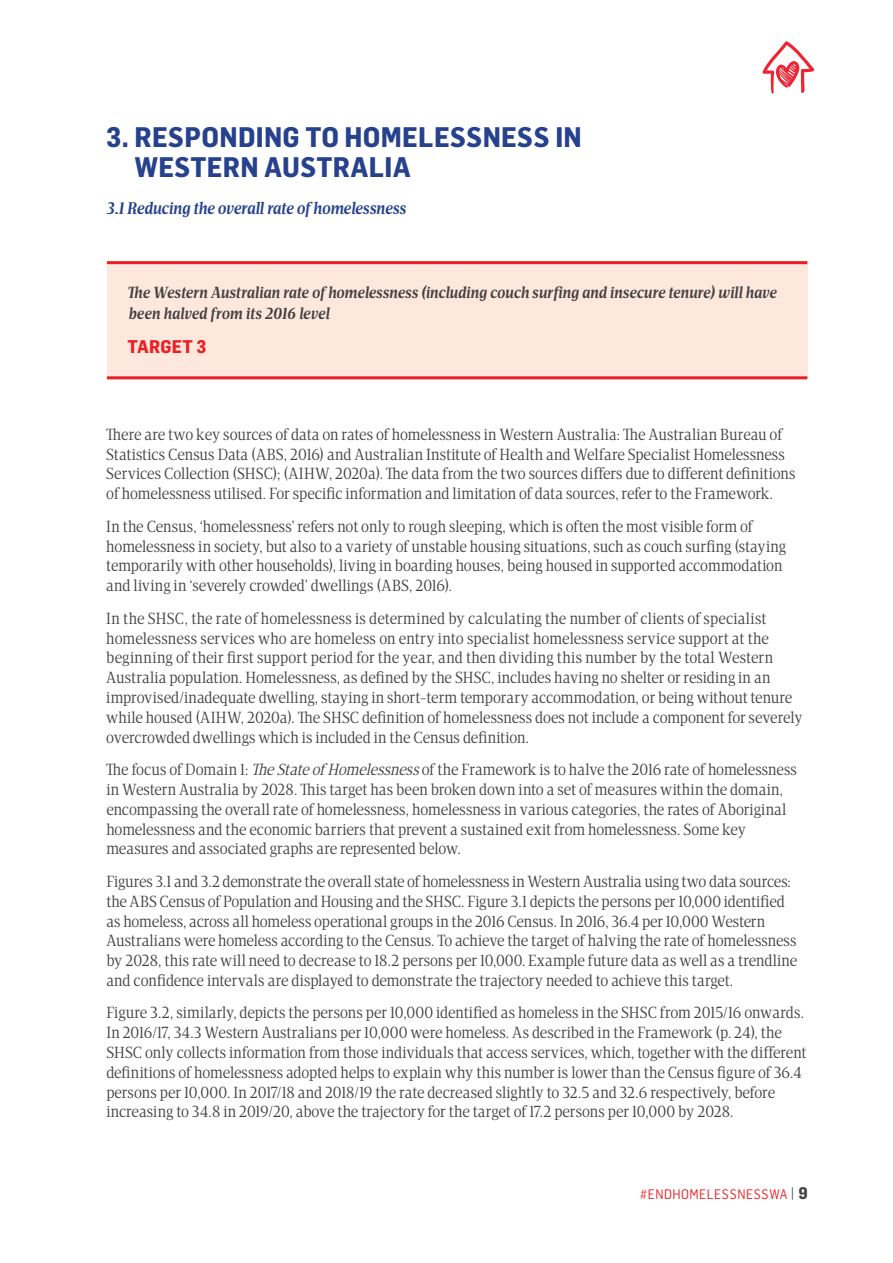
<style>
.page{position:relative;width:893px;height:1263px;background:#fff}
.page>*{position:absolute;margin:0;border:0;box-sizing:border-box;transform-origin:0 0}
.t1{font:700 27.75px/29.2px "Flama Semicondensed";letter-spacing:.01em;color:#26418d}
.t2{font:700 18px "Flama Semicondensed";letter-spacing:.01em;color:#ed1d24}
.t3{font:italic 700 17.25px "Apud";letter-spacing:-.005em;color:#26418d}
.t4{font:16.5px/19.8px "Apud";color:#414042}
.t5{font:italic 700 16.5px/21px "Apud";letter-spacing:.005em;color:#414042}
.t6{font:13.5px "Flama Semicondensed";letter-spacing:.04em;color:#ed1d24}
.s1{font-style:italic}
.s2{font-size:16.5px;color:#414042}
.s3{font-weight:700;font-size:16.5px;color:#414042}
</style>
<div class="page">
<svg style="left:762px;top:41px;width:52px;height:53px"></svg>
<div style="left:107px;top:261px;width:700px;height:117px;background:#fee7dc"></div>
<hr style="left:107px;top:261px;width:700px;height:3px;background:#ed1d24">
<hr style="left:107px;top:376px;width:700px;height:3px;background:#ed1d24">
<h1 class="t1" style="left:134px;top:122px;width:449px;text-indent:-28px">3. RESPONDING TO HOMELESSNESS IN<br>WESTERN AUSTRALIA</h1>
<p class="t3" style="left:106px;top:198px;width:301px">3.1 Reducing the overall rate of homelessness</p>
<p class="t5" style="left:127px;top:282px;width:651px">The Western Australian rate of homelessness (including couch surfing and insecure tenure) will have been halved from its 2016 level</p>
<p class="t2" style="left:127px;top:335px;width:81px">TARGET 3</p>
<p class="t4" style="left:106px;top:424px;width:691px">There are two key sources of data on rates of homelessness in Western Australia: The Australian Bureau of Statistics Census Data (ABS, 2016) and Australian Institute of Health and Welfare Specialist Homelessness Services Collection (SHSC); (AIHW, 2020a). The data from the two sources differs due to different definitions of homelessness utilised. For specific information and limitation of data sources, refer to the Framework.</p>
<p class="t4" style="left:106px;top:516px;width:681px">In the Census, ‘homelessness’ refers not only to rough sleeping, which is often the most visible form of homelessness in society, but also to a variety of unstable housing situations, such as couch surfing (staying temporarily with other households), living in boarding houses, being housed in supported accommodation and living in ‘severely crowded’ dwellings (ABS, 2016).</p>
<p class="t4" style="left:106px;top:608px;width:698px">In the SHSC, the rate of homelessness is determined by calculating the number of clients of specialist homelessness services who are homeless on entry into specialist homelessness service support at the beginning of their first support period for the year, and then dividing this number by the total Western Australia population. Homelessness, as defined by the SHSC, includes having no shelter or residing in an improvised/inadequate dwelling, staying in short-term temporary accommodation, or being without tenure while housed (AIHW, 2020a). The SHSC definition of homelessness does not include a component for severely overcrowded dwellings which is included in the Census definition.</p>
<p class="t4" style="left:106px;top:760px;width:692px">The focus of Domain 1: <span class="s1">The State of Homelessness</span>of the Framework is to halve the 2016 rate of homelessness in Western Australia by 2028. This target has been broken down into a set of measures within the domain, encompassing the overall rate of homelessness, homelessness in various categories, the rates of Aboriginal homelessness and the economic barriers that prevent a sustained exit from homelessness. Some key measures and associated graphs are represented below.</p>
<p class="t4" style="left:106px;top:871px;width:692px">Figures 3.1 and 3.2 demonstrate the overall state of homelessness in Western Australia using two data sources: the ABS Census of Population and Housing and the SHSC. Figure 3.1 depicts the persons per 10,000 identified as homeless, across all homeless operational groups in the 2016 Census. In 2016, 36.4 per 10,000 Western Australians were homeless according to the Census. To achieve the target of halving the rate of homelessness by 2028, this rate will need to decrease to 18.2 persons per 10,000. Example future data as well as a trendline and confidence intervals are displayed to demonstrate the trajectory needed to achieve this target.</p>
<p class="t4" style="left:106px;top:1003px;width:702px">Figure 3.2, similarly, depicts the persons per 10,000 identified as homeless in the SHSC from 2015/16 onwards.<br>In 2016/17, 34.3 Western Australians per 10,000 were homeless. As described in the Framework (p. 24), the SHSC only collects information from those individuals that access services, which, together with the different definitions of homelessness adopted helps to explain why this number is lower than the Census figure of 36.4 persons per 10,000. In 2017/18 and 2018/19 the rate decreased slightly to 32.5 and 32.6 respectively, before increasing to 34.8 in 2019/20, above the trajectory for the target of 17.2 persons per 10,000 by 2028.</p>
<p class="t6" style="left:640px;top:1186px;width:169px">#ENDHOMELESSNESSWA <span class="s2">|</span> <span class="s3">9</span></p>
</div>
